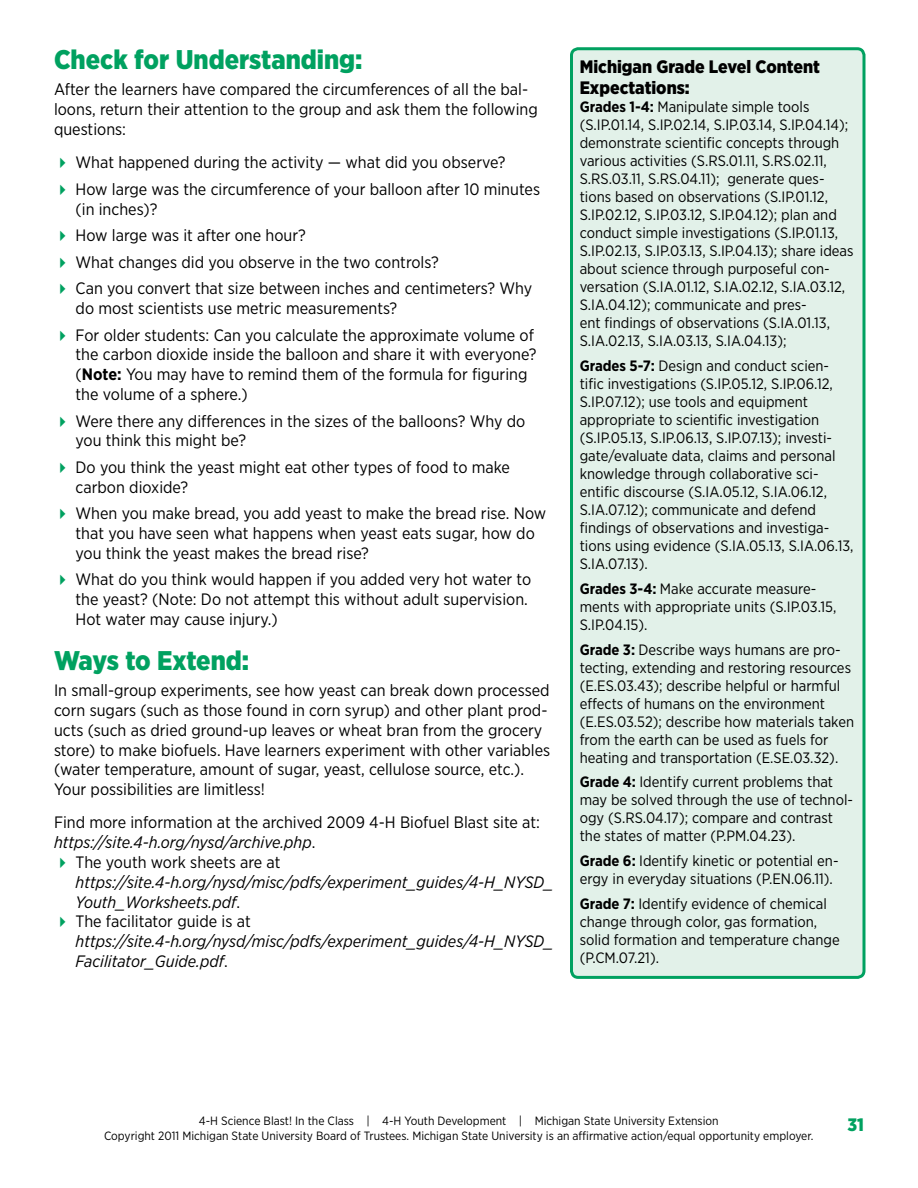
<style>
.page{position:relative;width:918px;height:1188px;background:#fff}
.page>*{position:absolute;margin:0;border:0;box-sizing:border-box;transform-origin:0 0}
.Subhead1{font:900 27px "Gotham Narrow";color:#00a160}
.Subhead2{font:900 18px/21.6px "Gotham Narrow";color:#000}
.t1{font:900 18px "Gotham Narrow";color:#00a160}
.Body{font:16.5px/19.8px "Gotham Narrow";color:#000}
.t2{font:italic 16.5px/19.8px "Gotham Narrow";color:#000}
.Body_no_space_after{font:16.5px/19.8px "Gotham Narrow";color:#000}
.Sidebar_Body{font:15px/18px "Gotham Narrow";color:#000}
.t3{font:12px/14.4px "Gotham Narrow";color:#000;text-align:center}
.s1{font-weight:700}
.s2{font-style:italic}
.s3{font-style:normal}
</style>
<div class="page">
<div style="left:572px;top:49px;width:292px;height:928px;background:#e2f1e9;border-radius:7px"></div>
<div style="left:570px;top:47px;width:296px;height:932px;border:3px solid #00a160;border-radius:7px"></div>
<p class="Subhead1" style="left:54px;top:42px;width:310px">Check for Understanding:</p>
<p class="Body" style="left:54px;top:79px;width:485px">After the learners have compared the circumferences of all the bal&shy;loons, return their attention to the group and ask them the following questions:</p>
<p class="Body" style="left:76px;top:152px;width:432px">What happened during the activity — what did you observe?</p>
<p class="Body" style="left:76px;top:179px;width:466px">How large was the circumference of your balloon after 10 minutes (in inches)?</p>
<p class="Body" style="left:76px;top:225px;width:232px">How large was it after one hour?</p>
<p class="Body" style="left:76px;top:252px;width:365px">What changes did you observe in the two controls?</p>
<p class="Body" style="left:76px;top:278px;width:458px">Can you convert that size between inches and centimeters? Why do most scientists use metric measurements?</p>
<p class="Body" style="left:76px;top:325px;width:462px">For older students: Can you calculate the approximate volume of the carbon dioxide inside the balloon and share it with everyone? (<span class="s1">Note:</span> You may have to remind them of the formula for figuring the volume of a sphere.)</p>
<p class="Body" style="left:76px;top:411px;width:451px">Were there any differences in the sizes of the balloons? Why do you think this might be?</p>
<p class="Body" style="left:76px;top:457px;width:436px">Do you think the yeast might eat other types of food to make carbon dioxide?</p>
<p class="Body" style="left:76px;top:503px;width:472px">When you make bread, you add yeast to make the bread rise. Now that you have seen what happens when yeast eats sugar, how do you think the yeast makes the bread rise?</p>
<p class="Body" style="left:76px;top:569px;width:457px">What do you think would happen if you added very hot water to the yeast? (Note: Do not attempt this without adult supervision.<br>Hot water may cause injury.)</p>
<p class="Subhead1" style="left:54px;top:642px;width:197px">Ways to Extend:</p>
<p class="Body" style="left:54px;top:680px;width:498px">In small-group experiments, see how yeast can break down processed corn sugars (such as those found in corn syrup) and other plant prod&shy;ucts (such as dried ground-up leaves or wheat bran from the grocery store) to make biofuels. Have learners experiment with other variables (water temperature, amount of sugar, yeast, cellulose source, etc.).<br>Your possibilities are limitless!</p>
<p class="Body_no_space_after" style="left:54px;top:812px;width:488px">Find more information at the archived 2009 4-H Biofuel Blast site at: <span class="s2">https://site.4-h.org/nysd/archive.php</span>.</p>
<p class="t2" style="left:76px;top:852px;width:480px"><span class="s3">The youth work sheets are at </span>https://site.4-h.org/nysd/misc/pdfs/experiment_guides/4-H_NYSD_<br>Youth_Worksheets.pdf<span class="s3">.</span></p>
<p class="t2" style="left:76px;top:911px;width:480px"><span class="s3">The facilitator guide is at </span>https://site.4-h.org/nysd/misc/pdfs/experiment_guides/4-H_NYSD_<br>Facilitator_Guide.pdf<span class="s3">.</span></p>
<p class="Subhead2" style="left:580px;top:56px;width:242px">Michigan Grade Level Content<br>Expectations:</p>
<p class="Sidebar_Body" style="left:580px;top:98px;width:275px"><span class="s1">Grades 1-4:</span> Manipulate simple tools (S.IP.01.14, S.IP.02.14, S.IP.03.14, S.IP.04.14); demonstrate scientific concepts through various activities (S.RS.01.11, S.RS.02.11, S.RS.03.11, S.RS.04.11); generate ques&shy;tions based on observations (S.IP.01.12, S.IP.02.12, S.IP.03.12, S.IP.04.12); plan and conduct simple investigations (S.IP.01.13, S.IP.02.13, S.IP.03.13, S.IP.04.13); share ideas about science through purposeful con&shy;versation (S.IA.01.12, S.IA.02.12, S.IA.03.12, S.IA.04.12); communicate and pres-<br>ent findings of observations (S.IA.01.13, S.IA.02.13, S.IA.03.13, S.IA.04.13);</p>
<p class="Sidebar_Body" style="left:580px;top:357px;width:275px"><span class="s1">Grades 5-7:</span> Design and conduct scien&shy;tific investigations (S.IP.05.12, S.IP.06.12, S.IP.07.12); use tools and equipment appropriate to scientific investigation (S.IP.05.13, S.IP.06.13, S.IP.07.13); investi&shy;gate/evaluate data, claims and personal knowledge through collaborative sci&shy;entific discourse (S.IA.05.12, S.IA.06.12, S.IA.07.12); communicate and defend findings of observations and investiga&shy;tions using evidence (S.IA.05.13, S.IA.06.13, S.IA.07.13).</p>
<p class="Sidebar_Body" style="left:580px;top:579px;width:258px"><span class="s1">Grades 3-4:</span> Make accurate measure&shy;ments with appropriate units (S.IP.03.15,<br>S.IP.04.15).</p>
<p class="Sidebar_Body" style="left:580px;top:640px;width:276px"><span class="s1">Grade 3:</span> Describe ways humans are pro&shy;tecting, extending and restoring resources (E.ES.03.43); describe helpful or harmful effects of humans on the environment (E.ES.03.52); describe how materials taken from the earth can be used as fuels for heating and transportation (E.SE.03.32).</p>
<p class="Sidebar_Body" style="left:580px;top:773px;width:275px"><span class="s1">Grade 4:</span> Identify current problems that may be solved through the use of technol&shy;ogy (S.RS.04.17); compare and contrast the states of matter (P.PM.04.23).</p>
<p class="Sidebar_Body" style="left:580px;top:852px;width:260px"><span class="s1">Grade 6:</span> Identify kinetic or potential en&shy;ergy in everyday situations (P.EN.06.11).</p>
<p class="Sidebar_Body" style="left:580px;top:894px;width:261px"><span class="s1">Grade 7:</span> Identify evidence of chemical change through color, gas formation, solid formation and temperature change (P.CM.07.21).</p>
<p class="t3" style="left:104px;top:1114px;width:711px">4-H Science Blast! In the Class | 4-H Youth Development | Michigan State University Extension<br>Copyright 2011 Michigan State University Board of Trustees. Michigan State University is an affirmative action/equal opportunity employer.</p>
<p class="t1" style="left:847px;top:1113px;width:18px">31</p>
</div>
